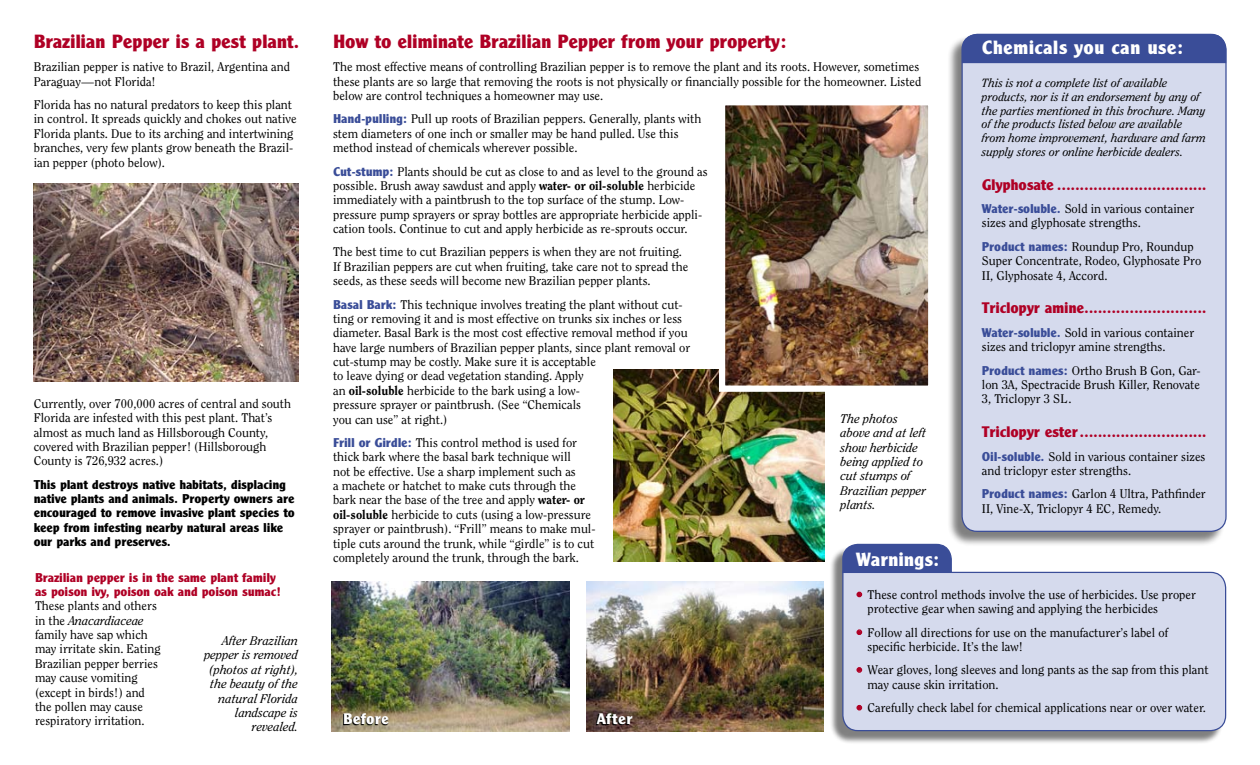
<style>
.page{position:relative;width:1260px;height:765px;background:#fff}
.page>*{position:absolute;margin:0;border:0;box-sizing:border-box;transform-origin:0 0}
.t1{font:700 18.75px "Clearface Gothic";color:#af0025}
.t2{font:700 18.75px "Clearface Gothic";letter-spacing:.025em;color:#fff}
.t3{font:700 15px "Clearface Gothic";color:#af0025}
.t4{font:700 15px "Clearface Gothic";letter-spacing:.025em;color:#fff}
.t5{font:12.5px/14.4px "Clearface";color:#000}
.t6{font:700 12.5px/14.4px "Clearface Gothic";color:#000}
.t7{font:italic 12.5px/14.4px "Clearface";color:#000}
.t8{font:700 12.5px/14.4px "Clearface Gothic";color:#af0025}
.t9{font:italic 11.88px/13.8px "Clearface";color:#000}
.s1{font-style:italic}
.s2{font-family:"Clearface Gothic";font-weight:700;color:#3a4d98}
.s3{font-weight:800}
.s4{color:#af0025}
</style>
<div class="page">
<div style="left:829px;top:547px;width:398px;height:201px;background:#000;opacity:.5"></div>
<svg style="left:842px;top:543px;width:110px;height:28px;background:#43559c"></svg>
<div style="left:842px;top:571px;width:385px;height:161px;background:#d5daed"></div>
<svg style="left:857px;top:592px;width:5px;height:5px"></svg>
<svg style="left:857px;top:629px;width:5px;height:6px"></svg>
<svg style="left:857px;top:667px;width:5px;height:6px"></svg>
<svg style="left:857px;top:705px;width:5px;height:6px"></svg>
<img style="left:613px;top:369px;width:211px;height:193px">
<div style="left:947px;top:35px;width:284px;height:517px;background:#000;opacity:.5"></div>
<div style="left:962px;top:35px;width:264px;height:496px;background:#d5daed;border-radius:15px"></div>
<svg style="left:961px;top:33px;width:266px;height:31px;background:#45579d"></svg>
<img style="left:34px;top:184px;width:264px;height:198px">
<img style="left:332px;top:582px;width:238px;height:149px">
<svg style="left:343px;top:714px;width:76px;height:18px"></svg>
<img style="left:586px;top:582px;width:238px;height:149px">
<svg style="left:596px;top:714px;width:71px;height:18px"></svg>
<img style="left:726px;top:106px;width:201px;height:279px">
<div style="left:719px;top:99px;width:215px;height:293px;border:6px solid #fff"></div>
<h1 class="t1" style="left:34px;top:29px;width:267px">Brazilian Pepper is a pest plant.</h1>
<p class="t5" style="left:34px;top:60px;width:258px">Brazilian pepper is native to Brazil, Argentina and<br>Paraguay—not Florida!</p>
<p class="t5" style="left:34px;top:97px;width:264px">Florida has no natural predators to keep this plant in control. It spreads quickly and chokes out native Florida plants. Due to its arching and intertwining branches, very few plants grow beneath the Brazil&shy;ian pepper (photo below).</p>
<p class="t5" style="left:34px;top:396px;width:259px">Currently, over 700,000 acres of central and south Florida are infested with this pest plant. That’s almost as much land as Hillsborough County, covered with Brazilian pepper! (Hillsborough County is 726,932 acres.)</p>
<p class="t6" style="left:34px;top:477px;width:262px">This plant destroys native habitats, displacing native plants and animals. Property owners are encouraged to remove invasive plant species to keep from infesting nearby natural areas like our parks and preserves.</p>
<p class="t8" style="left:35px;top:569px;width:247px">Brazilian pepper is in the same plant family as poison ivy, poison oak and poison sumac!</p>
<p class="t5" style="left:35px;top:599px;width:127px">These plants and others in the <span class="s1">Anacardiaceae </span>family have sap which may irritate skin. Eating<br>Brazilian pepper berries may cause vomiting (except in birds!) and the pollen may cause respiratory irritation.</p>
<p class="t7" style="left:204px;top:633px;width:95px;text-align:right">After Brazilian pepper is removed (photos at right), the beauty of the natural Florida landscape is revealed.</p>
<h1 class="t1" style="left:333px;top:29px;width:455px">How to eliminate Brazilian Pepper from your property:</h1>
<p class="t5" style="left:333px;top:60px;width:590px">The most effective means of controlling Brazilian pepper is to remove the plant and its roots. However, sometimes these plants are so large that removing the roots is not physically or financially possible for the homeowner. Listed below are control techniques a homeowner may use.</p>
<p class="t5" style="left:333px;top:112px;width:370px"><span class="s2">Hand-pulling:</span> Pull up roots of Brazilian peppers. Generally, plants with stem diameters of one inch or smaller may be hand pulled. Use this method instead of chemicals wherever possible.</p>
<p class="t5" style="left:333px;top:164px;width:376px"><span class="s2">Cut-stump:</span> Plants should be cut as close to and as level to the ground as possible. Brush away sawdust and apply <span class="s3">water- or oil-soluble</span> herbicide immediately with a paintbrush to the top surface of the stump. Low&shy;pressure pump sprayers or spray bottles are appropriate herbicide appli&shy;cation tools. Continue to cut and apply herbicide as re-sprouts occur.</p>
<p class="t5" style="left:333px;top:245px;width:357px">The best time to cut Brazilian peppers is when they are not fruiting.<br>If Brazilian peppers are cut when fruiting, take care not to spread the seeds, as these seeds will become new Brazilian pepper plants.</p>
<p class="t5" style="left:333px;top:297px;width:359px"><span class="s2">Basal Bark:</span> This technique involves treating the plant without cut&shy;ting or removing it and is most effective on trunks six inches or less diameter. Basal Bark is the most cost effective removal method if you have large numbers of Brazilian pepper plants, since plant removal or cut-stump may be costly. Make sure it is acceptable<br>to leave dying or dead vegetation standing. Apply<br>an <span class="s3">oil-soluble</span> herbicide to the bark using a low-<br>pressure sprayer or paintbrush. (See “Chemicals<br>you can use” at right.)</p>
<p class="t5" style="left:333px;top:435px;width:264px"><span class="s2">Frill or Girdle:</span> This control method is used for thick bark where the basal bark technique will<br>not be effective. Use a sharp implement such as<br>a machete or hatchet to make cuts through the bark near the base of the tree and apply <span class="s3">water- or oil-soluble</span> herbicide to cuts (using a low-pressure sprayer or paintbrush). “Frill” means to make mul&shy;tiple cuts around the trunk, while “girdle” is to cut completely around the trunk, through the bark.</p>
<h1 class="t2" style="left:982px;top:36px;width:202px">Chemicals you can use:</h1>
<p class="t9" style="left:982px;top:76px;width:226px">This is not a complete list of available products, nor is it an endorsement by any of the parties mentioned in this brochure. Many of the products listed below are available from home improvement, hardware and farm supply stores or online herbicide dealers.</p>
<p class="t3" style="left:982px;top:175px;width:226px">Glyphosate .................................</p>
<p class="t5" style="left:982px;top:201px;width:214px"><span class="s2">Water-soluble.</span> Sold in various container sizes and glyphosate strengths.</p>
<p class="t5" style="left:982px;top:239px;width:221px"><span class="s2">Product names:</span> Roundup Pro, Roundup<br>Super Concentrate, Rodeo, Glyphosate Pro<br>II, Glyphosate 4, Accord.</p>
<p class="t3" style="left:982px;top:299px;width:226px">Triclopyr amine...........................</p>
<p class="t5" style="left:982px;top:325px;width:214px"><span class="s2">Water-soluble.</span> Sold in various container sizes and triclopyr amine strengths.</p>
<p class="t5" style="left:982px;top:363px;width:220px;text-align:justify"><span class="s2">Product names:</span> Ortho Brush B Gon, Gar&shy;lon 3A, Spectracide Brush Killer, Renovate 3, Triclopyr 3 SL.</p>
<p class="t3" style="left:982px;top:422px;width:226px">Triclopyr ester............................</p>
<p class="t5" style="left:982px;top:449px;width:225px"><span class="s2">Oil-soluble.</span> Sold in various container sizes and triclopyr ester strengths.</p>
<p class="t5" style="left:982px;top:487px;width:225px"><span class="s2">Product names:</span> Garlon 4 Ultra, Pathfinder<br>II, Vine-X, Triclopyr 4 EC, Remedy.</p>
<p class="t7" style="left:841px;top:411px;width:87px">The photos above and at left show herbicide being applied to cut stumps of<br>Brazilian pepper plants.</p>
<h1 class="t2" style="left:856px;top:548px;width:84px">Warnings:</h1>
<p class="t5" style="left:867px;top:587px;width:330px;text-indent:-11px"><span class="s4">•</span> These control methods involve the use of herbicides. Use proper protective gear when sawing and applying the herbicides</p>
<p class="t5" style="left:867px;top:625px;width:302px;text-indent:-11px"><span class="s4">•</span> Follow all directions for use on the manufacturer’s label of specific herbicide. It’s the law!</p>
<p class="t5" style="left:867px;top:663px;width:343px;text-indent:-11px"><span class="s4">•</span> Wear gloves, long sleeves and long pants as the sap from this plant may cause skin irritation.</p>
<p class="t5" style="left:856px;top:700px;width:351px"><span class="s4">•</span> Carefully check label for chemical applications near or over water.</p>
<p class="t4" style="left:343px;top:709px;width:47px">Before</p>
<p class="t4" style="left:597px;top:709px;width:37px">After</p>
</div>
